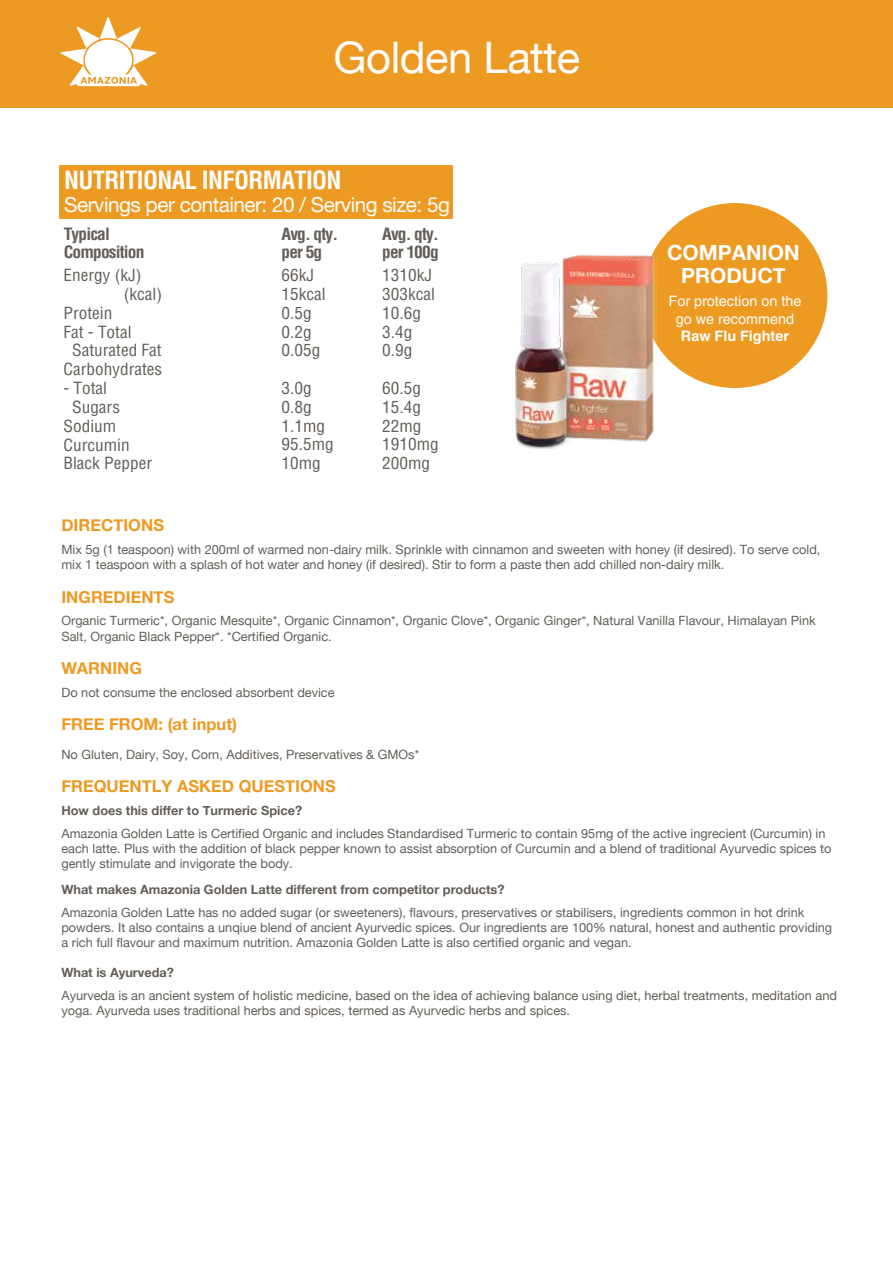
<style>
.page{position:relative;width:893px;height:1263px;background:#fff}
.page>*{position:absolute;margin:0;border:0;box-sizing:border-box;transform-origin:0 0}
.t1{font:43.5px "Helvetica Neue";letter-spacing:-.01em;color:#fff}
.t2{font:700 condensed 24.45px "Helvetica LT Std";letter-spacing:-.025em;color:#fff}
.t3{font:700 20.85px/23px "Helvetica Neue";color:#fff;text-align:center}
.t4{font:20.7px "Helvetica Neue";letter-spacing:-.025em;color:#fff}
.t5{font:700 condensed 16.65px/17.4px "Helvetica LT Std";letter-spacing:-.05em;color:#635e59;scale:1.05 1}
.t6{font:700 16.5px "Helvetica Neue";color:#ed9a22}
.t7{font:condensed 16.35px/18.8px "Helvetica LT Std";color:#635e59;scale:1.05 1}
.t8{font:14.4px/17.2px "Helvetica LT Std";color:#fff;text-align:center}
.t9{font:700 14.4px "Helvetica LT Std";color:#fff}
.t10{font:12.75px/15.3px "Helvetica Neue";color:#635e59}
.t11{font:700 12.75px "Helvetica Neue";color:#635e59}
</style>
<div class="page">
<div style="left:642px;top:203px;width:185px;height:185px;background:#ed9a22;border-radius:50%"></div>
<div style="left:59px;top:166px;width:394px;height:53px;background:#ed9a22"></div>
<div style="left:0;top:0;width:893px;height:107px;background:#ed9a22"></div>
<svg style="left:61px;top:17px;width:95px;height:69px"></svg>
<img style="left:515px;top:254px;width:142px;height:195px">
<h1 class="t1" style="left:334px;top:26px;width:248px">Golden Latte</h1>
<h2 class="t2" style="left:64px;top:165px;width:279px">NUTRITIONAL INFORMATION</h2>
<h3 class="t4" style="left:64px;top:192px;width:387px">Servings per container: 20 / Serving size: 5g</h3>
<h3 class="t5" style="left:64px;top:225px;width:78px">Typical<br>Composition</h3>
<h3 class="t5" style="left:282px;top:225px;width:55px">Avg. qty. per 5g</h3>
<h3 class="t5" style="left:382px;top:225px;width:55px">Avg. qty. per 100g</h3>
<p class="t7" style="left:64px;top:266px;width:76px">Energy (kJ)</p>
<p class="t7" style="left:124px;top:285px;width:38px">(kcal)</p>
<p class="t7" style="left:64px;top:303px;width:48px">Protein</p>
<p class="t7" style="left:64px;top:322px;width:66px">Fat - Total</p>
<p class="t7" style="left:72px;top:341px;width:87px">Saturated Fat</p>
<p class="t7" style="left:64px;top:360px;width:95px">Carbohydrates</p>
<p class="t7" style="left:64px;top:379px;width:43px">- Total</p>
<p class="t7" style="left:72px;top:397px;width:47px">Sugars</p>
<p class="t7" style="left:64px;top:416px;width:52px">Sodium</p>
<p class="t7" style="left:64px;top:435px;width:64px">Curcumin</p>
<p class="t7" style="left:64px;top:454px;width:86px">Black Pepper</p>
<p class="t7" style="left:282px;top:266px;width:43px">66kJ<br>15kcal<br>0.5g<br>0.2g<br>0.05g</p>
<p class="t7" style="left:282px;top:379px;width:51px">3.0g<br>0.8g<br>1.1mg<br>95.5mg<br>10mg</p>
<p class="t7" style="left:382px;top:266px;width:52px">1310kJ<br>303kcal<br>10.6g<br>3.4g<br>0.9g</p>
<p class="t7" style="left:382px;top:379px;width:55px">60.5g<br>15.4g<br>22mg<br>1910mg<br>200mg</p>
<h3 class="t3" style="left:667px;top:242px;width:134px">COMPANION<br>PRODUCT</h3>
<p class="t8" style="left:669px;top:293px;width:134px">For protection on the go we recommend</p>
<p class="t9" style="left:681px;top:327px;width:109px">Raw Flu Fighter</p>
<p class="t6" style="left:61px;top:512px;width:104px">DIRECTIONS</p>
<p class="t10" style="left:61px;top:543px;width:760px">Mix 5g (1 teaspoon) with 200ml of warmed non-dairy milk. Sprinkle with cinnamon and sweeten with honey (if desired). To serve cold, mix 1 teaspoon with a splash of hot water and honey (if desired). Stir to form a paste then add chilled non-dairy milk.</p>
<p class="t6" style="left:61px;top:584px;width:115px">INGREDIENTS</p>
<p class="t10" style="left:61px;top:614px;width:756px">Organic Turmeric*, Organic Mesquite*, Organic Cinnamon*, Organic Clove*, Organic Ginger*, Natural Vanilla Flavour, Himalayan Pink<br>Salt, Organic Black Pepper*. *Certified Organic.</p>
<p class="t6" style="left:61px;top:655px;width:82px">WARNING</p>
<p class="t10" style="left:61px;top:685px;width:275px">Do not consume the enclosed absorbent device</p>
<p class="t6" style="left:61px;top:711px;width:177px">FREE FROM: (at input)</p>
<p class="t10" style="left:61px;top:747px;width:359px">No Gluten, Dairy, Soy, Corn, Additives, Preservatives &amp; GMOs*</p>
<p class="t6" style="left:61px;top:773px;width:276px">FREQUENTLY ASKED QUESTIONS</p>
<p class="t11" style="left:61px;top:800px;width:242px">How does this differ to Turmeric Spice?</p>
<p class="t10" style="left:61px;top:826px;width:772px">Amazonia Golden Latte is Certified Organic and includes Standardised Turmeric to contain 95mg of the active ingrecient (Curcumin) in each latte. Plus with the addition of black pepper known to assist absorption of Curcumin and a blend of traditional Ayurvedic spices to gently stimulate and invigorate the body.</p>
<p class="t11" style="left:61px;top:879px;width:445px">What makes Amazonia Golden Latte different from competitor products?</p>
<p class="t10" style="left:61px;top:905px;width:772px">Amazonia Golden Latte has no added sugar (or sweeteners), flavours, preservatives or stabilisers, ingredients common in hot drink powders. It also contains a unqiue blend of ancient Ayurvedic spices. Our ingredients are 100% natural, honest and authentic providing a rich full flavour and maximum nutrition. Amazonia Golden Latte is also certified organic and vegan.</p>
<p class="t11" style="left:61px;top:963px;width:114px">What is Ayurveda?</p>
<p class="t10" style="left:61px;top:989px;width:777px">Ayurveda is an ancient system of holistic medicine, based on the idea of achieving balance using diet, herbal treatments, meditation and yoga. Ayurveda uses traditional herbs and spices, termed as Ayurvedic herbs and spices.</p>
</div>
